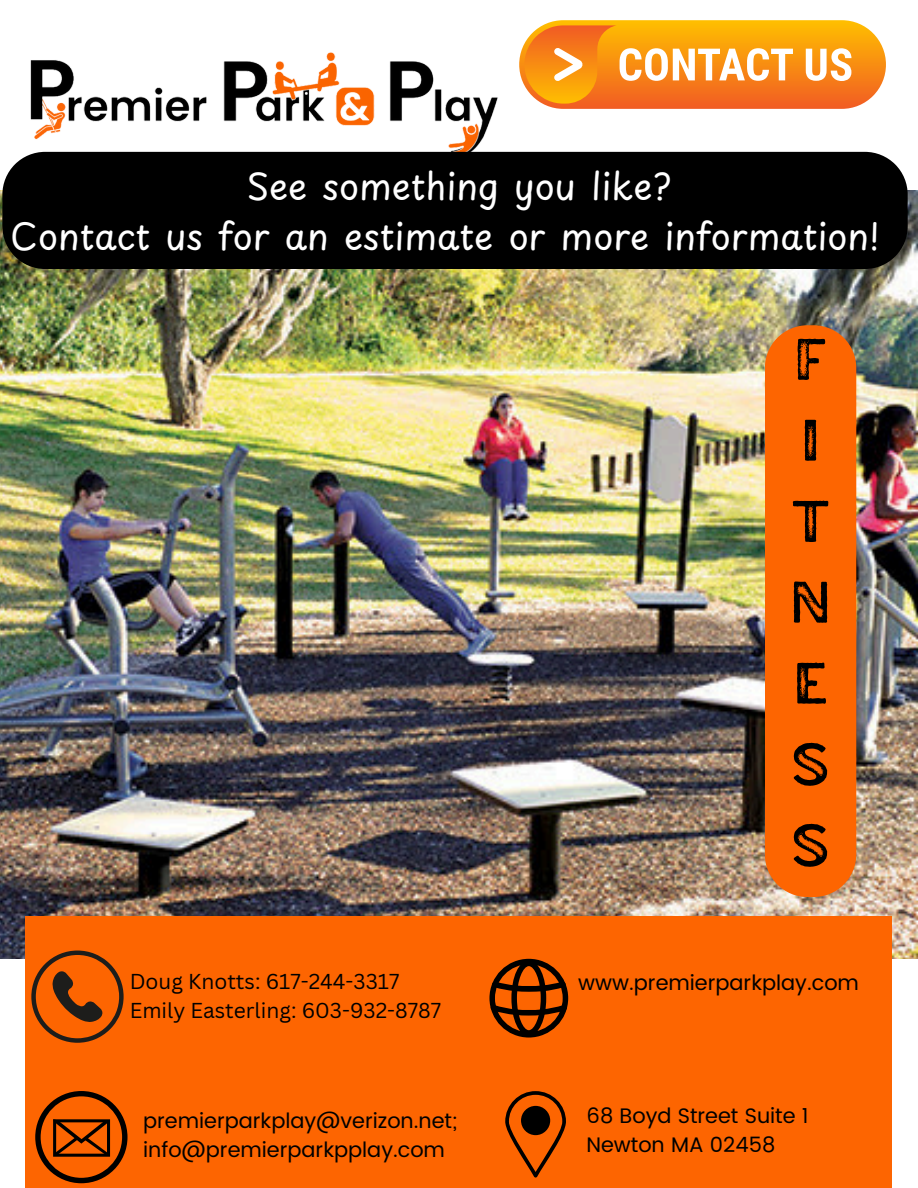
<style>
.page{position:relative;width:918px;height:1188px;background:#fff}
.page>*{position:absolute;margin:0;border:0;box-sizing:border-box;transform-origin:0 0}
.t1{font:58.5px/81px "Hertical Sans Texture";color:#000}
.t2{font:36px/49.5px "Playpen Sans";color:#fff}
.t3{font:21px/29.2px "Poppins";color:#000}
.t4{font:21px/29.2px "Canva Sans";color:#000}
</style>
<div class="page">
<img style="left:0;top:190px;width:918px;height:768px">
<img style="left:30px;top:52px;width:506px;height:100px">
<svg style="left:519px;top:20px;width:367px;height:89px"></svg>
<div style="left:2px;top:152px;width:906px;height:117px;background:#000"></div>
<div style="left:25px;top:917px;width:867px;height:271px;background:#fd6501"></div>
<svg style="left:31px;top:951px;width:93px;height:92px"></svg>
<svg style="left:35px;top:1091px;width:92px;height:92px"></svg>
<svg style="left:489px;top:959px;width:79px;height:79px"></svg>
<svg style="left:505px;top:1091px;width:61px;height:87px"></svg>
<div style="left:521px;top:1106px;width:29px;height:29px;background:#000;border-radius:50%"></div>
<div style="left:765px;top:325px;width:91px;height:572px;background:#fd6501"></div>
<h4 class="t2" style="left:10px;top:161px;width:871px;text-indent:236px">See something you like?<br>Contact us for an estimate or more information!</h4>
<p class="t4" style="left:130px;top:966px;width:313px">Doug Knotts: 617-244-3317<br>Emily Easterling: 603-932-8787</p>
<h1 class="t3" style="left:143px;top:1106px;width:316px">premierparkplay@verizon.net; info@premierparkpplay.com</h1>
<h4 class="t1" style="left:791px;top:317px;width:41px">F<br>I<br>T<br>N<br>E<br>S<br>S</h4>
<p class="t3" style="left:578px;top:968px;width:282px">www.premierparkplay.com</p>
<p class="t3" style="left:587px;top:1101px;width:224px">68 Boyd Street Suite 1<br>Newton MA 02458</p>
</div>
